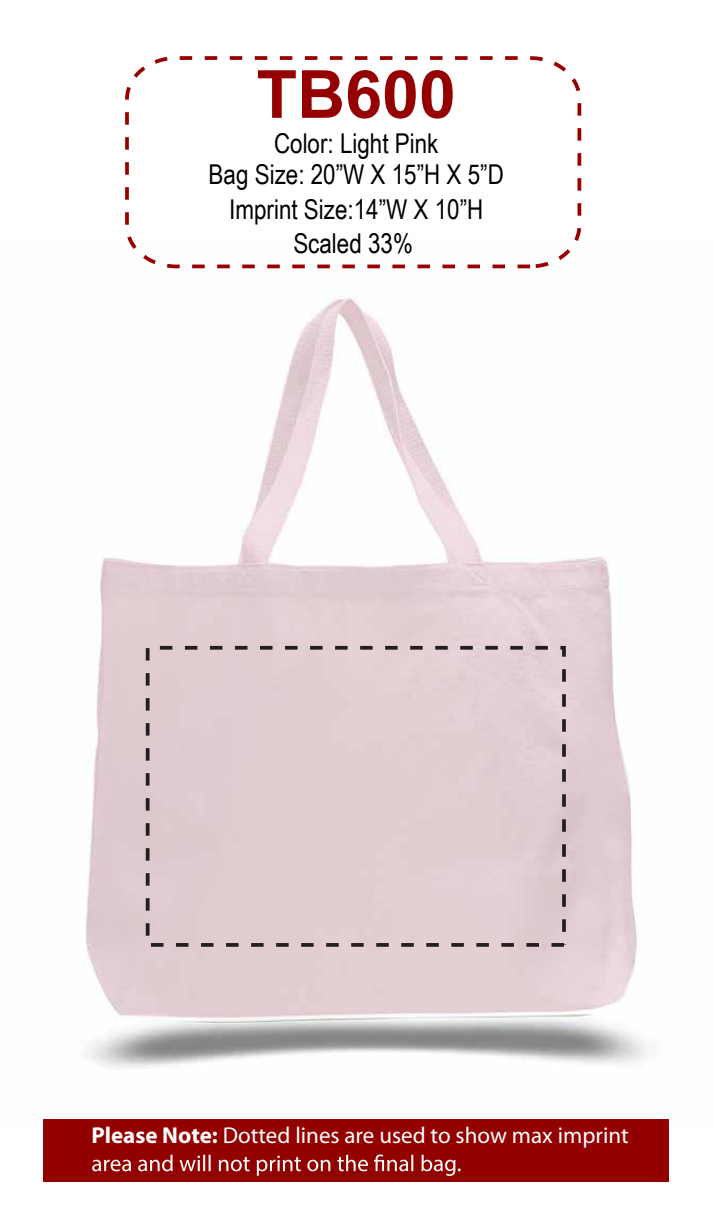
<style>
.page{position:relative;width:713px;height:1228px;background:#fff}
.page>*{position:absolute;margin:0;border:0;box-sizing:border-box;transform-origin:0 0}
.t1{font:700 66.38px "Arial";color:#950000}
.t2{font:27.25px/34.1px "Arial Narrow";color:#000;text-align:center}
.t3{font:23px "Myriad Pro";color:#fff}
.s1{font-weight:700}
</style>
<div class="page">
<img style="left:84px;top:296px;width:585px;height:830px">
<div style="left:146px;top:646px;width:419px;height:300px;border:4px dashed #231f20"></div>
<svg style="left:125px;top:56px;width:457px;height:213px"></svg>
<div style="left:43px;top:1119px;width:625px;height:62px;background:#920000"></div>
<svg style="left:92px;top:1154px;width:368px;height:21px"></svg>
<h1 class="t1" style="left:256px;top:48px;width:201px">TB600</h1>
<p class="t2" style="left:274px;top:125px;width:166px">Color: Light Pink</p>
<p class="t2" style="left:208px;top:156px;width:296px">Bag Size: 20”W X 15”H X 5”D</p>
<p class="t2" style="left:229px;top:191px;width:255px">Imprint Size:14”W X 10”H<br>Scaled 33%</p>
<p class="t3" style="left:91px;top:1121px;width:538px"><span class="s1">Please Note:</span> Dotted lines are used to show max imprint</p>
</div>
